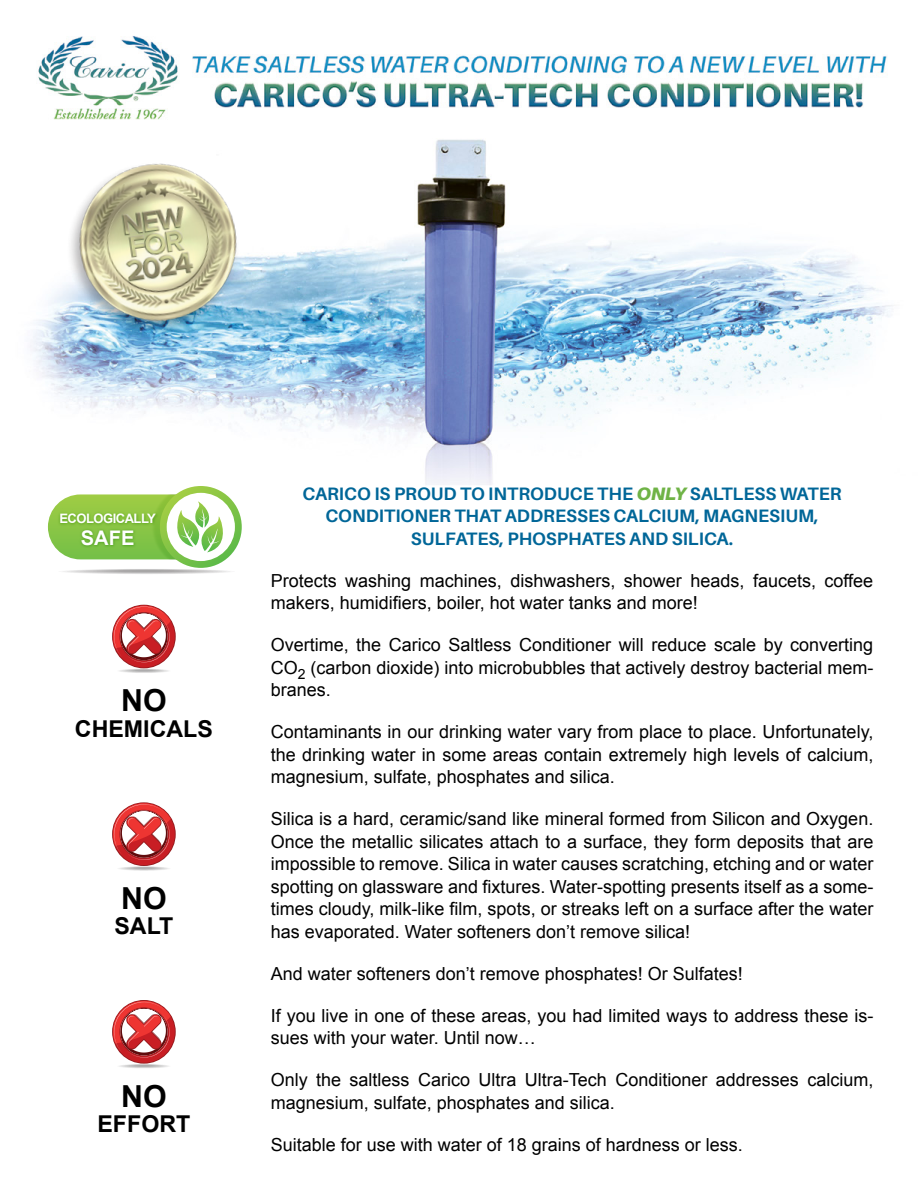
<style>
.page{position:relative;width:918px;height:1188px;background:#fff}
.page>*{position:absolute;margin:0;border:0;box-sizing:border-box;transform-origin:0 0}
.t1{font:700 30.3px "Arial";color:#000}
.t2{font:700 23.25px "Arial";color:#000}
.t3{font:700 20.1px "Arial";color:#fff}
.t4{font:18px/22.5px "Arial";color:#000}
.t5{font:700 18px/22.5px "Aileron";color:#006698;text-align:center}
.t6{font:700 13.05px "Arial";letter-spacing:-.04em;color:#fff}
.s1{font-weight:900;font-style:italic;color:#6fb346}
</style>
<div class="page">
<img style="left:38px;top:36px;width:855px;height:449px">
<hr style="left:117px;top:669px;width:54px;height:4px;background:#f8f8f8;border-radius:50%">
<hr style="left:118px;top:669px;width:52px;height:4px;background:#f4f4f4;border-radius:50%">
<hr style="left:120px;top:669px;width:48px;height:4px;background:#efefef;border-radius:50%">
<hr style="left:121px;top:669px;width:46px;height:4px;background:#eaeaea;border-radius:50%">
<svg style="left:123px;top:669px;width:41px;height:4px"></svg>
<hr style="left:125px;top:669px;width:38px;height:3px;background:#231f20;border-radius:50%">
<svg style="left:112px;top:605px;width:64px;height:66px"></svg>
<div style="left:117px;top:866px;width:54px;height:5px;background:#fbfbfb;border-radius:50%"></div>
<div style="left:118px;top:866px;width:52px;height:5px;background:#f6f6f6;border-radius:50%"></div>
<div style="left:120px;top:866px;width:48px;height:5px;background:#e8e8e8;border-radius:50%"></div>
<hr style="left:122px;top:867px;width:44px;height:3px;background:#231f20;border-radius:50%">
<svg style="left:112px;top:802px;width:64px;height:67px"></svg>
<div style="left:117px;top:1064px;width:54px;height:5px;background:#f7f7f7;border-radius:50%"></div>
<hr style="left:118px;top:1064px;width:52px;height:4px;background:#e9e9e9;border-radius:50%">
<hr style="left:122px;top:1064px;width:44px;height:4px;background:#e5e5e5;border-radius:50%">
<hr style="left:125px;top:1064px;width:38px;height:4px;background:#e2e1e1;border-radius:50%">
<hr style="left:126px;top:1064px;width:36px;height:4px;background:#d4d4d4;border-radius:50%">
<svg style="left:112px;top:1000px;width:64px;height:67px"></svg>
<svg style="left:48px;top:486px;width:194px;height:82px"></svg>
<img style="left:55px;top:508px;width:105px;height:49px">
<div style="left:58px;top:569px;width:177px;height:5px;background:#f8f7f8;border-radius:50%"></div>
<div style="left:62px;top:569px;width:169px;height:5px;background:#f0f0f0;border-radius:50%"></div>
<div style="left:67px;top:569px;width:160px;height:5px;background:#e9e9e9;border-radius:50%"></div>
<div style="left:71px;top:569px;width:151px;height:5px;background:#e3e2e3;border-radius:50%"></div>
<div style="left:75px;top:569px;width:143px;height:5px;background:#d7d6d6;border-radius:50%"></div>
<svg style="left:84px;top:569px;width:125px;height:4px"></svg>
<svg style="left:88px;top:569px;width:117px;height:4px"></svg>
<svg style="left:93px;top:569px;width:108px;height:4px"></svg>
<hr style="left:97px;top:570px;width:99px;height:3px;background:#231f20;border-radius:50%">
<img style="left:30px;top:84px;width:287px;height:318px">
<p class="t6" style="left:59px;top:510px;width:98px">ECOLOGICALLY</p>
<p class="t3" style="left:81px;top:525px;width:55px">SAFE</p>
<h1 class="t1" style="left:121px;top:681px;width:47px">NO</h1>
<p class="t2" style="left:75px;top:713px;width:139px">CHEMICALS</p>
<h1 class="t1" style="left:121px;top:878px;width:47px">NO</h1>
<p class="t2" style="left:114px;top:911px;width:60px">SALT</p>
<h1 class="t1" style="left:121px;top:1076px;width:47px">NO</h1>
<p class="t2" style="left:98px;top:1108px;width:94px">EFFORT</p>
<p class="t5" style="left:302px;top:482px;width:541px">CARICO IS PROUD TO INTRODUCE THE <span class="s1">ONLY</span> SALTLESS WATER<br>CONDITIONER THAT ADDRESSES CALCIUM, MAGNESIUM,<br>SULFATES, PHOSPHATES AND SILICA.</p>
<p class="t4" style="left:271px;top:569px;width:604px">Protects washing machines, dishwashers, shower heads, faucets, coffee makers, humidifiers, boiler, hot water tanks and more!</p>
<p class="t4" style="left:271px;top:634px;width:604px;text-align:justify">Overtime, the Carico Saltless Conditioner will reduce scale by converting CO<sub>2</sub> (carbon dioxide) into microbubbles that actively destroy bacterial mem&shy;branes.</p>
<p class="t4" style="left:271px;top:721px;width:604px;text-align:justify">Contaminants in our drinking water vary from place to place. Unfortunately, the drinking water in some areas contain extremely high levels of calcium, magnesium, sulfate, phosphates and silica.</p>
<p class="t4" style="left:271px;top:808px;width:604px;text-align:justify">Silica is a hard, ceramic/sand like mineral formed from Silicon and Oxygen.<br>Once the metallic silicates attach to a surface, they form deposits that are impossible to remove. Silica in water causes scratching, etching and or water spotting on glassware and fixtures. Water-spotting presents itself as a some&shy;times cloudy, milk-like film, spots, or streaks left on a surface after the water has evaporated. Water softeners don’t remove silica!</p>
<p class="t4" style="left:271px;top:962px;width:474px">And water softeners don’t remove phosphates! Or Sulfates!</p>
<p class="t4" style="left:271px;top:1004px;width:604px">If you live in one of these areas, you had limited ways to address these is&shy;sues with your water. Until now…</p>
<p class="t4" style="left:271px;top:1069px;width:604px">Only the saltless Carico Ultra Ultra-Tech Conditioner addresses calcium, magnesium, sulfate, phosphates and silica.</p>
<p class="t4" style="left:271px;top:1133px;width:474px">Suitable for use with water of 18 grains of hardness or less.</p>
</div>
